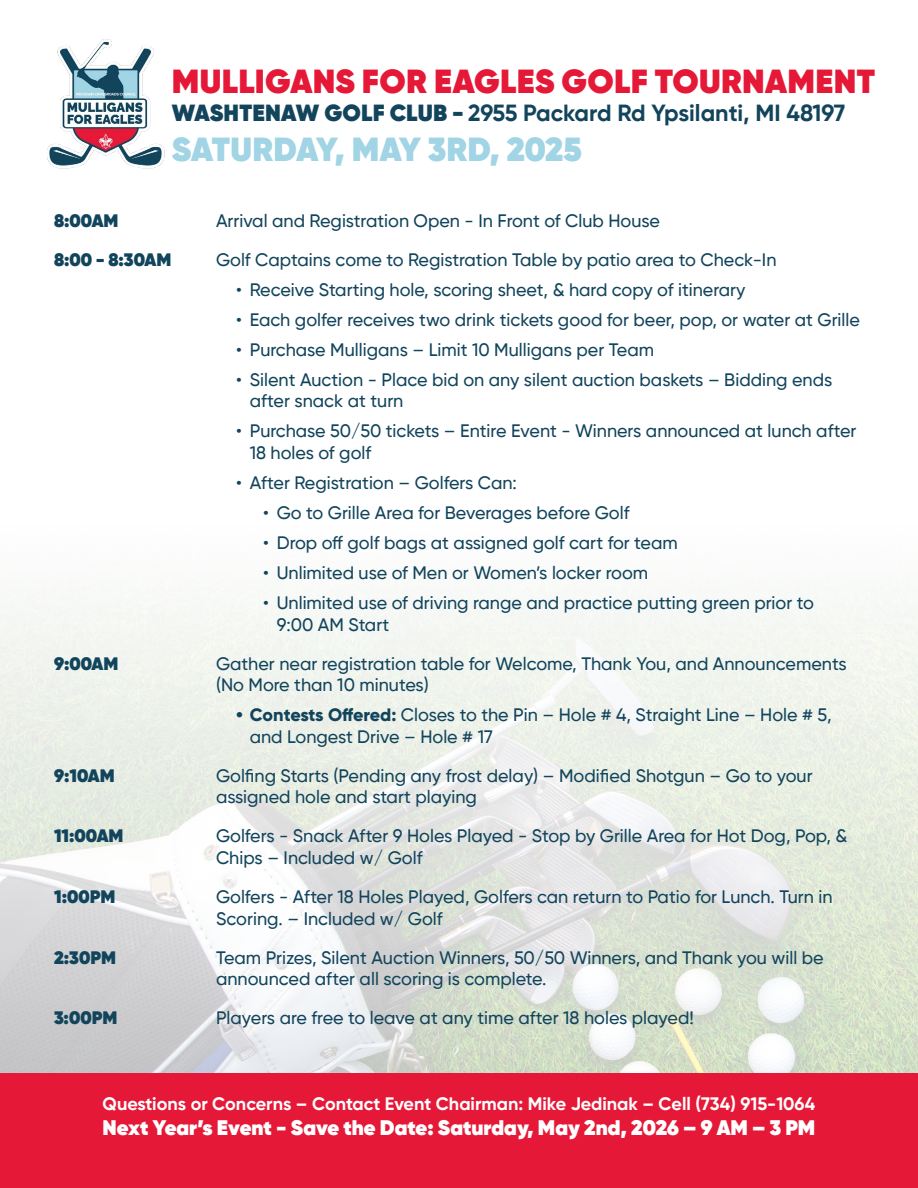
<style>
.page{position:relative;width:918px;height:1188px;background:#fff}
.page>*{position:absolute;margin:0;border:0;box-sizing:border-box;transform-origin:0 0}
.t1{font:800 33.3px "Gilroy";letter-spacing:.01em;color:#e51937}
.t2{font:800 33.3px "Gilroy";color:#a1d4e4}
.t3{font:700 23.25px "Gilroy";letter-spacing:-.01em;color:#12445c}
.t4{font:800 21px "Gilroy";color:#fff}
.t5{font:500 18px/21.6px "Gilroy";color:#12445c}
.t6{font:700 18px "Gilroy";color:#fff}
.t7{font:800 18px "Gilroy";color:#12445c}
.s1{font-weight:800}
</style>
<div class="page">
<img style="left:0;top:613px;width:918px;height:461px">
<img style="left:47px;top:39px;width:118px;height:130px">
<div style="left:0;top:1074px;width:918px;height:114px;background:#e51937"></div>
<h1 class="t1" style="left:172px;top:60px;width:705px">MULLIGANS FOR EAGLES GOLF TOURNAMENT</h1>
<p class="t3" style="left:172px;top:99px;width:675px"><span class="s1">WASHTENAW GOLF CLUB -</span> 2955 Packard Rd Ypsilanti, MI 48197</p>
<h1 class="t2" style="left:172px;top:128px;width:412px">SATURDAY, MAY 3RD, 2025</h1>
<p class="t7" style="left:54px;top:209px;width:66px">8:00AM</p>
<p class="t5" style="left:216px;top:209px;width:446px">Arrival and Registration Open - In Front of Club House</p>
<p class="t7" style="left:54px;top:248px;width:119px">8:00 - 8:30AM</p>
<p class="t5" style="left:216px;top:248px;width:562px">Golf Captains come to Registration Table by patio area to Check-In</p>
<p class="t5" style="left:236px;top:278px;width:511px">• Receive Starting hole, scoring sheet, &amp; hard copy of itinerary</p>
<p class="t5" style="left:236px;top:308px;width:625px">• Each golfer receives two drink tickets good for beer, pop, or water at Grille</p>
<p class="t5" style="left:236px;top:338px;width:419px">• Purchase Mulligans – Limit 10 Mulligans per Team</p>
<p class="t5" style="left:250px;top:368px;width:584px;text-indent:-14px">• Silent Auction - Place bid on any silent auction baskets – Bidding ends after snack at turn</p>
<p class="t5" style="left:250px;top:420px;width:608px;text-indent:-14px">• Purchase 50/50 tickets – Entire Event - Winners announced at lunch after<br>18 holes of golf</p>
<p class="t5" style="left:236px;top:472px;width:282px">• After Registration – Golfers Can:</p>
<p class="t5" style="left:263px;top:502px;width:368px">• Go to Grille Area for Beverages before Golf</p>
<p class="t5" style="left:263px;top:532px;width:416px">• Drop off golf bags at assigned golf cart for team</p>
<p class="t5" style="left:263px;top:562px;width:386px">• Unlimited use of Men or Women’s locker room</p>
<p class="t5" style="left:277px;top:592px;width:539px;text-indent:-14px">• Unlimited use of driving range and practice putting green prior to<br>9:00 AM Start</p>
<p class="t7" style="left:54px;top:652px;width:66px">9:00AM</p>
<p class="t5" style="left:216px;top:652px;width:632px">Gather near registration table for Welcome, Thank You, and Announcements (No More than 10 minutes)</p>
<p class="t5" style="left:250px;top:704px;width:583px;text-indent:-14px"><span class="s1">• Contests Offered:</span> Closes to the Pin – Hole # 4, Straight Line – Hole # 5, and Longest Drive – Hole # 17</p>
<p class="t7" style="left:54px;top:764px;width:62px">9:10AM</p>
<p class="t5" style="left:216px;top:765px;width:598px">Golfing Starts (Pending any frost delay) – Modified Shotgun – Go to your assigned hole and start playing</p>
<p class="t7" style="left:54px;top:825px;width:71px">11:00AM</p>
<p class="t5" style="left:216px;top:825px;width:633px">Golfers - Snack After 9 Holes Played - Stop by Grille Area for Hot Dog, Pop, &amp;<br>Chips – Included w/ Golf</p>
<p class="t7" style="left:54px;top:885px;width:63px">1:00PM</p>
<p class="t5" style="left:216px;top:886px;width:618px">Golfers - After 18 Holes Played, Golfers can return to Patio for Lunch. Turn in<br>Scoring. – Included w/ Golf</p>
<p class="t7" style="left:54px;top:946px;width:64px">2:30PM</p>
<p class="t5" style="left:216px;top:946px;width:609px">Team Prizes, Silent Auction Winners, 50/50 Winners, and Thank you will be announced after all scoring is complete.</p>
<p class="t7" style="left:54px;top:1006px;width:65px">3:00PM</p>
<p class="t5" style="left:216px;top:1007px;width:479px">Players are free to leave at any time after 18 holes played!</p>
<p class="t6" style="left:103px;top:1093px;width:714px">Questions or Concerns – Contact Event Chairman: Mike Jedinak – Cell (734) 915-1064</p>
<p class="t4" style="left:103px;top:1115px;width:714px">Next Year’s Event - Save the Date: Saturday, May 2nd, 2026 – 9 AM – 3 PM</p>
</div>
